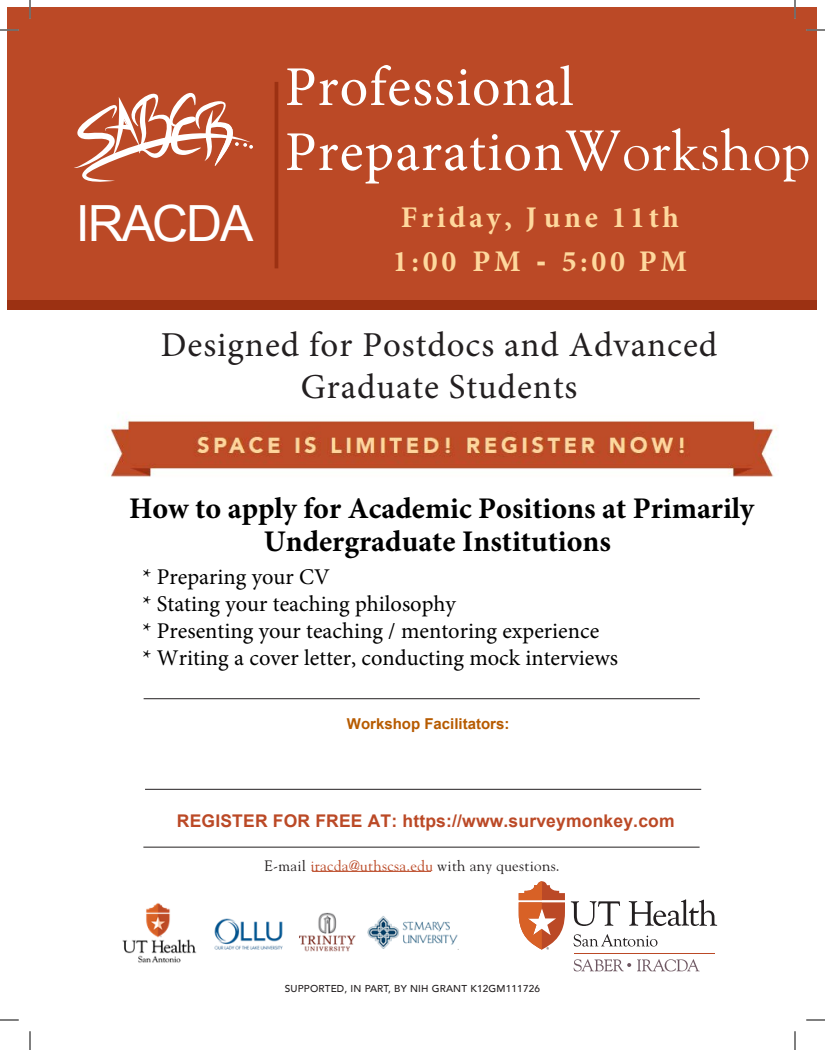
<style>
.page{position:relative;width:825px;height:1050px;background:#fff}
.page>*{position:absolute;margin:0;border:0;box-sizing:border-box;transform-origin:0 0}
.t1{font:56.25px/65px "Minion Pro";letter-spacing:.02em;color:#fff}
.t2{font:49.88px "Arial";letter-spacing:-.04em;color:#fff}
.t3{font:35px/42px "Minion Pro";letter-spacing:.03em;color:#231f20;text-align:center}
.t4{font:700 30px/33.5px "Minion Pro";color:#000;text-align:center}
.t5{font:700 30px/44.2px "Minion Pro";letter-spacing:.12em;color:#fed89d}
.t6{font:22.5px/27px "Minion Pro";color:#000}
.t7{font:700 17.5px "Arial";letter-spacing:.01em;color:#bb4926}
.t8{font:15px "Goudy Std";letter-spacing:.02em;color:#231f20}
.t9{font:700 15px "Arial";color:#b75b00}
.t10{font:500 10px "Avenir";letter-spacing:.02em;color:#231f20}
.s1{font-family:"Goudy Std"}
.s2{font-family:"Avenir";font-weight:900}
.s3{color:#bb4926}
</style>
<div class="page">
<div style="left:8px;top:8px;width:810px;height:302px;background:#bb4926"></div>
<div style="left:8px;top:300px;width:810px;height:10px;background:#9c3112"></div>
<svg style="left:74px;top:93px;width:179px;height:89px"></svg>
<hr style="left:312px;top:871px;width:119px;height:1px;background:#bb4926">
<svg style="left:519px;top:881px;width:46px;height:69px"></svg>
<svg style="left:571px;top:901px;width:49px;height:25px"></svg>
<svg style="left:629px;top:899px;width:88px;height:27px"></svg>
<svg style="left:574px;top:934px;width:83px;height:13px"></svg>
<svg style="left:574px;top:959px;width:57px;height:12px"></svg>
<svg style="left:637px;top:959px;width:63px;height:12px"></svg>
<hr style="left:574px;top:953px;width:140px;height:1px;background:#bb4926">
<hr style="left:275px;top:82px;width:3px;height:186px;background:#9c3112">
<hr style="left:145px;top:789px;width:556px;height:1px;background:#231f20">
<hr style="left:143px;top:847px;width:557px;height:1px;background:#231f20">
<svg style="left:0;top:29px;width:19px;height:2px"></svg>
<svg style="left:806px;top:29px;width:19px;height:2px"></svg>
<svg style="left:0;top:1019px;width:19px;height:2px"></svg>
<svg style="left:806px;top:1019px;width:19px;height:2px"></svg>
<svg style="left:29px;top:0;width:2px;height:19px"></svg>
<svg style="left:29px;top:1031px;width:2px;height:19px"></svg>
<svg style="left:794px;top:0;width:2px;height:19px"></svg>
<svg style="left:794px;top:1031px;width:2px;height:19px"></svg>
<img style="left:122px;top:903px;width:336px;height:60px">
<hr style="left:144px;top:698px;width:556px;height:1px;background:#231f20">
<img style="left:105px;top:413px;width:672px;height:64px">
<p class="t2" style="left:76px;top:191px;width:179px">IRACDA</p>
<p class="t1" style="left:285px;top:55px;width:527px">Professional<br>Preparation<span class="s1">Workshop</span></p>
<p class="t5" style="left:393px;top:195px;width:296px">Friday, J une 11th<br>1:00 PM <span class="s2">-</span> 5:00 PM</p>
<p class="t3" style="left:161px;top:324px;width:558px">Designed for Postdocs and Advanced<br>Graduate Students</p>
<h3 class="t4" style="left:129px;top:491px;width:627px">How to apply for Academic Positions at Primarily<br>Undergraduate Institutions</h3>
<p class="t6" style="left:142px;top:564px;width:477px">* Preparing your CV<br>* Stating your teaching philosophy<br>* Presenting your teaching / mentoring experience<br>* Writing a cover letter, conducting mock interviews</p>
<p class="t9" style="left:347px;top:713px;width:164px">Workshop Facilitators:</p>
<p class="t7" style="left:177px;top:809px;width:499px">REGISTER FOR FREE AT: https://www.surveymonkey.com</p>
<p class="t8" style="left:265px;top:856px;width:297px">E-mail <span class="s3">iracda@uthscsa.edu</span> with any questions.</p>
<p class="t10" style="left:285px;top:980px;width:257px">SUPPORTED, IN PART, BY NIH GRANT K12GM111726</p>
</div>
